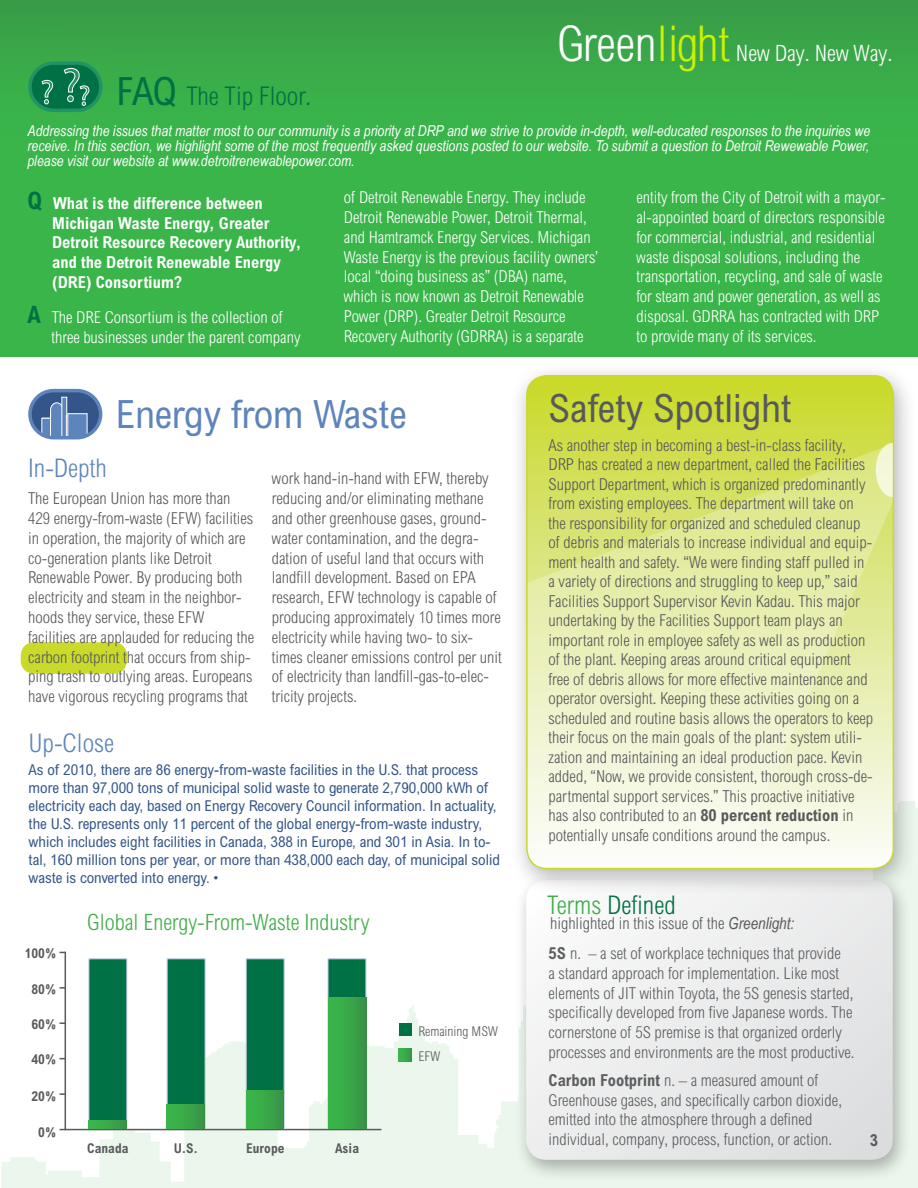
<style>
.page{position:relative;width:918px;height:1188px;background:#fff}
.page>*{position:absolute;margin:0;border:0;box-sizing:border-box;transform-origin:0 0}
.t1{font:condensed 39px "Arial";color:#5e85bb}
.t2{font:condensed 39px "Arial";color:#58595b}
.t3{font:300 condensed 25.8px "Arial";color:#007045}
.t4{font:300 condensed 25.8px "Arial";color:#5e85bb}
.t5{font:300 condensed 22.5px "Arial";color:#41ad49}
.t6{font:300 condensed 22.5px "Arial";color:#fff}
.t7{font:300 condensed 16.5px/19.8px "Arial";color:#58595b}
.t8{font:300 condensed 16.5px/19.8px "Arial";color:#fff}
.t9{font:700 condensed 16.5px/19.8px "Arial";color:#fff}
.t10{font:700 condensed 16.5px "Arial";color:#58595b}
.t11{font:condensed 15px/18px "Arial";color:#345589}
.t12{font:italic 15px/15px "Arial Narrow";color:#fff;text-align:justify}
.t13{font:700 condensed 13.5px "Arial";color:#58595b}
.t14{font:300 condensed 13.5px/25.5px "Arial";color:#58595b}
.s1{font-size:49.5px}
.s2{font-size:49.5px;color:#cbf200}
.s3{font-family:"Myriad Pro";font-weight:400;font-stretch:normal;font-size:33.75px;color:#229364}
.s4{font-family:"Myriad Pro";font-weight:400;font-stretch:normal;font-size:28.2px;color:#229364}
.s5{font-weight:400;font-size:39px}
.s6{font-size:24px;color:#007045}
.s7{font-weight:700;font-size:24px;color:#007045}
.s8{font-weight:700}
.s9{color:#41ad49}
.s10{font-family:"Arial Narrow";font-weight:400;font-style:italic;font-stretch:normal}
</style>
<div class="page">
<div style="left:21px;top:642px;width:106px;height:32px;background:#c9da2b;border-radius:14px"></div>
<svg style="left:1px;top:896px;width:917px;height:292px"></svg>
<div style="left:0;top:0;width:918px;height:356px;background:linear-gradient(to bottom,#39a749,#39bb4b)"></div>
<div style="left:30px;top:63px;width:71px;height:48px;background:#007045;border-radius:24px"></div>
<svg style="left:64px;top:68px;width:25px;height:44px"></svg>
<svg style="left:42px;top:80px;width:11px;height:27px"></svg>
<div style="left:28px;top:61px;width:75px;height:51px;border:4px solid #229364;border-radius:24px"></div>
<svg style="left:33px;top:394px;width:68px;height:45px"></svg>
<div style="left:28px;top:389px;width:74px;height:50px;border:4px solid #5e85bb;border-radius:24px"></div>
<div style="left:513px;top:871px;width:399px;height:311px;background:#000;opacity:.3"></div>
<svg style="left:526px;top:896px;width:367px;height:264px"></svg>
<div style="left:509px;top:362px;width:409px;height:534px;background:#000;opacity:.3"></div>
<svg style="left:527px;top:376px;width:366px;height:65px"></svg>
<svg style="left:527px;top:441px;width:366px;height:428px"></svg>
<div style="left:526px;top:375px;width:368px;height:494px;border:2px solid #c9da2b;border-radius:20px"></div>
<svg style="left:876px;top:443px;width:17px;height:54px"></svg>
<hr style="left:65px;top:952px;width:1px;height:178px;background:#58595b">
<hr style="left:65px;top:1129px;width:316px;height:1px;background:#58595b">
<div style="left:89px;top:959px;width:38px;height:169px;background:#007045;border:1px solid #bcc7e1"></div>
<div style="left:167px;top:959px;width:38px;height:169px;background:#007045;border:1px solid #bcc7e1"></div>
<div style="left:246px;top:959px;width:38px;height:169px;background:#007045;border:1px solid #bcc7e1"></div>
<div style="left:328px;top:959px;width:38px;height:169px;background:#007045"></div>
<svg style="left:89px;top:1120px;width:38px;height:8px"></svg>
<div style="left:167px;top:1105px;width:38px;height:23px;background:linear-gradient(to right,#3aba4a,#399547)"></div>
<div style="left:246px;top:1091px;width:38px;height:37px;background:linear-gradient(to right,#3aba4a,#399547)"></div>
<div style="left:328px;top:997px;width:38px;height:131px;background:linear-gradient(to right,#3abb4a,#399547)"></div>
<div style="left:399px;top:1023px;width:13px;height:13px;background:#007045"></div>
<svg style="left:399px;top:1049px;width:13px;height:13px"></svg>
<h3 class="t6" style="left:557px;top:40px;width:337px"><span class="s1">Green</span><span class="s2">light</span> New Day. New Way.</h3>
<h2 class="t3" style="left:40px;top:81px;width:272px"><span class="s3">?</span> <sup>?</sup><span class="s4">?</span> <span class="s5">FAQ</span> The Tip Floor.</h2>
<p class="t12" style="left:27px;top:123px;width:844px">Addressing the issues that matter most to our community is a priority at DRP and we strive to provide in-depth, well-educated responses to the inquiries we receive. In this section, we highlight some of the most frequently asked questions posted to our website. To submit a question to Detroit Rewewable Power, please visit our website at www.detroitrenewablepower.com.</p>
<p class="t9" style="left:52px;top:193px;width:250px;text-indent:-25px"><span class="s6">Q</span> What is the difference between<br>Michigan Waste Energy, Greater<br>Detroit Resource Recovery Authority, and the Detroit Renewable Energy (DRE) Consortium?</p>
<p class="t8" style="left:51px;top:307px;width:251px;text-indent:-24px"><span class="s7">A</span> The DRE Consortium is the collection of three businesses under the parent company</p>
<p class="t8" style="left:344px;top:187px;width:256px">of Detroit Renewable Energy. They include Detroit Renewable Power, Detroit Thermal, and Hamtramck Energy Services. Michigan Waste Energy is the previous facility owners’ local “doing business as” (DBA) name, which is now known as Detroit Renewable Power (DRP). Greater Detroit Resource Recovery Authority (GDRRA) is a separate</p>
<p class="t8" style="left:636px;top:187px;width:251px">entity from the City of Detroit with a mayor&shy;al-appointed board of directors responsible for commercial, industrial, and residential waste disposal solutions, including the transportation, recycling, and sale of waste for steam and power generation, as well as disposal. GDRRA has contracted with DRP to provide many of its services.</p>
<h1 class="t1" style="left:116px;top:391px;width:292px">Energy from Waste</h1>
<h2 class="t4" style="left:28px;top:453px;width:80px">In-Depth</h2>
<p class="t7" style="left:28px;top:489px;width:228px">The European Union has more than 429 energy-from-waste (EFW) facilities in operation, the majority of which are co-generation plants like Detroit Renewable Power. By producing both electricity and steam in the neighbor&shy;hoods they service, these EFW facilities are applauded for reducing the carbon footprint that occurs from ship&shy;ping trash to outlying areas. Europeans have vigorous recycling programs that</p>
<p class="t7" style="left:272px;top:469px;width:231px">work hand-in-hand with EFW, thereby reducing and/or eliminating methane and other greenhouse gases, ground&shy;water contamination, and the degra&shy;dation of useful land that occurs with landfill development. Based on EPA research, EFW technology is capable of producing approximately 10 times more electricity while having two- to six&shy;times cleaner emissions control per unit of electricity than landfill-gas-to-elec&shy;tricity projects.</p>
<h2 class="t4" style="left:28px;top:729px;width:87px">Up-Close</h2>
<p class="t11" style="left:29px;top:761px;width:473px">As of 2010, there are 86 energy-from-waste facilities in the U.S. that process more than 97,000 tons of municipal solid waste to generate 2,790,000 kWh of electricity each day, based on Energy Recovery Council information. In actuality, the U.S. represents only 11 percent of the global energy-from-waste industry, which includes eight facilities in Canada, 388 in Europe, and 301 in Asia. In to&shy;tal, 160 million tons per year, or more than 438,000 each day, of municipal solid waste is converted into energy. •</p>
<p class="t13" style="left:25px;top:946px;width:33px">100%</p>
<p class="t13" style="left:32px;top:981px;width:26px">80%</p>
<p class="t13" style="left:32px;top:1017px;width:26px">60%</p>
<p class="t13" style="left:32px;top:1052px;width:26px">40%</p>
<p class="t13" style="left:32px;top:1089px;width:26px">20%</p>
<p class="t13" style="left:38px;top:1124px;width:19px">0%</p>
<h3 class="t5" style="left:87px;top:909px;width:284px">Global Energy-From-Waste Industry</h3>
<p class="t13" style="left:87px;top:1140px;width:43px">Canada</p>
<p class="t13" style="left:174px;top:1140px;width:26px">U.S.</p>
<p class="t13" style="left:246px;top:1140px;width:40px">Europe</p>
<p class="t13" style="left:335px;top:1140px;width:26px">Asia</p>
<p class="t14" style="left:419px;top:1018px;width:81px">Remaining MSW<br>EFW</p>
<h1 class="t2" style="left:549px;top:385px;width:245px">Safety Spotlight</h1>
<p class="t7" style="left:549px;top:435px;width:326px">As another step in becoming a best-in-class facility, DRP has created a new department, called the Facilities Support Department, which is organized predominantly from existing employees. The department will take on the responsibility for organized and scheduled cleanup of debris and materials to increase individual and equip&shy;ment health and safety. “We were finding staff pulled in a variety of directions and struggling to keep up,” said Facilities Support Supervisor Kevin Kadau. This major undertaking by the Facilities Support team plays an important role in employee safety as well as production of the plant. Keeping areas around critical equipment free of debris allows for more effective maintenance and operator oversight. Keeping these activities going on a scheduled and routine basis allows the operators to keep their focus on the main goals of the plant: system utili&shy;zation and maintaining an ideal production pace. Kevin added, “Now, we provide consistent, thorough cross-de&shy;partmental support services.” This proactive initiative has also contributed to an <span class="s8">80 percent reduction</span> in potentially unsafe conditions around the campus.</p>
<h2 class="t3" style="left:547px;top:890px;width:130px"><span class="s9">Terms</span> Defined</h2>
<p class="t7" style="left:550px;top:914px;width:246px">highlighted in this issue of the <span class="s10">Greenlight:</span></p>
<p class="t7" style="left:549px;top:943px;width:308px"><span class="s8">5S</span> n. – a set of workplace techniques that provide<br>a standard approach for implementation. Like most elements of JIT within Toyota, the 5S genesis started, specifically developed from five Japanese words. The cornerstone of 5S premise is that organized orderly processes and environments are the most productive.</p>
<p class="t7" style="left:549px;top:1070px;width:295px"><span class="s8">Carbon Footprint</span> n. – a measured amount of Greenhouse gases, and specifically carbon dioxide, emitted into the atmosphere through a defined individual, company, process, function, or action.</p>
<p class="t10" style="left:870px;top:1130px;width:10px">3</p>
</div>
